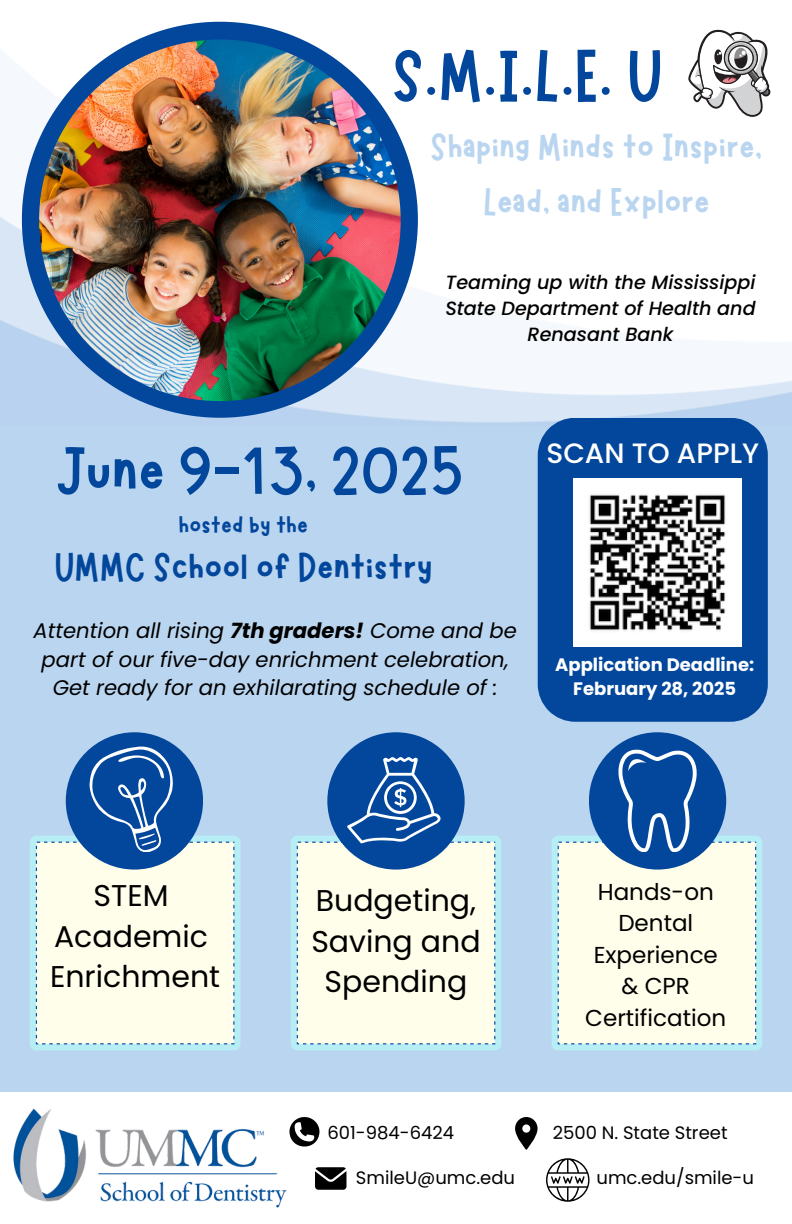
<style>
.page{position:relative;width:792px;height:1224px;background:#fff}
.page>*{position:absolute;margin:0;border:0;box-sizing:border-box;transform-origin:0 0}
.t1{font:75.2px "Marykate";color:#03479c}
.t2{font:68px "Marykate";color:#03479c}
.t3{font:42px "Marykate";color:#03479c}
.t4{font:40px/55.6px "Marykate";color:#bad5f0;text-align:center}
.t5{font:30px/40.4px "Poppins";color:#000;text-align:center}
.t6{font:500 28px "Poppins";color:#fff}
.t7{font:28px "Marykate";color:#03479c}
.t8{font:23px/31.6px "Poppins";color:#000;text-align:center}
.t9{font:italic 21.2px/28.4px "Poppins";color:#000;text-align:center}
.t10{font:italic 500 19.2px/26.2px "Poppins";color:#000;text-align:center}
.t11{font:18px "Poppins";color:#000}
.t12{font:700 18px/24px "Poppins";color:#fff;text-align:center}
.s1{font-weight:700}
</style>
<div class="page">
<svg style="left:22px;top:22px;width:396px;height:396px"></svg>
<img style="left:39px;top:40px;width:362px;height:361px;border-radius:50%">
<div style="left:0;top:426px;width:792px;height:798px;background:#bad5f0"></div>
<div style="left:0;top:1093px;width:792px;height:131px;background:#fff"></div>
<div style="left:30px;top:836px;width:211px;height:214px;background:#b7edf4;border-radius:7px"></div>
<div style="left:36px;top:842px;width:198px;height:202px;background:#fffeea"></div>
<div style="left:291px;top:836px;width:210px;height:214px;background:#b7edf4;border-radius:7px"></div>
<div style="left:297px;top:842px;width:198px;height:202px;background:#fffeea"></div>
<div style="left:327px;top:732px;width:138px;height:138px;background:#03479c;border-radius:50%"></div>
<div style="left:552px;top:836px;width:210px;height:214px;background:#b7edf4;border-radius:7px"></div>
<div style="left:558px;top:842px;width:198px;height:202px;background:#fffeea"></div>
<svg style="left:347px;top:757px;width:94px;height:87px"></svg>
<div style="left:66px;top:732px;width:137px;height:138px;background:#03479c;border-radius:50%"></div>
<div style="left:589px;top:732px;width:137px;height:138px;background:#03479c;border-radius:50%"></div>
<svg style="left:618px;top:750px;width:78px;height:102px"></svg>
<svg style="left:90px;top:747px;width:83px;height:105px"></svg>
<img style="left:13px;top:1108px;width:274px;height:100px">
<svg style="left:289px;top:1117px;width:30px;height:30px"></svg>
<svg style="left:315px;top:1167px;width:31px;height:23px"></svg>
<svg style="left:515px;top:1117px;width:23px;height:33px"></svg>
<svg style="left:546px;top:1158px;width:44px;height:44px"></svg>
<div style="left:538px;top:418px;width:230px;height:304px;background:#03479c"></div>
<svg style="left:688px;top:30px;width:82px;height:87px"></svg>
<img style="left:574px;top:479px;width:168px;height:168px">
<p class="t1" style="left:392px;top:27px;width:272px">S.M.I.L.E. U</p>
<p class="t4" style="left:430px;top:115px;width:334px">Shaping Minds to Inspire,<br>Lead, and Explore</p>
<h2 class="t10" style="left:445px;top:269px;width:312px">Teaming up with the Mississippi<br>State Department of Health and<br>Renasant Bank</h2>
<h5 class="t2" style="left:55px;top:427px;width:410px">June 9-13, 2025</h5>
<h5 class="t7" style="left:178px;top:507px;width:131px">hosted by the</h5>
<h3 class="t3" style="left:54px;top:540px;width:380px">UMMC School of Dentistry</h3>
<h6 class="t9" style="left:34px;top:617px;width:485px">Attention all rising <span class="s1">7th graders!</span> Come and be part of our five-day enrichment celebration,<br>Get ready for an exhilarating schedule of :</h6>
<p class="t6" style="left:546px;top:434px;width:214px">SCAN TO APPLY</p>
<p class="t12" style="left:555px;top:653px;width:201px">Application Deadline:<br>February 28, 2025</p>
<p class="t5" style="left:50px;top:876px;width:172px">STEM<br>Academic<br>Enrichment</p>
<h1 class="t5" style="left:311px;top:880px;width:171px">Budgeting,<br>Saving and<br>Spending</h1>
<p class="t8" style="left:585px;top:876px;width:143px">Hands-on<br>Dental<br>Experience &amp; CPR<br>Certification</p>
<h3 class="t11" style="left:327px;top:1120px;width:128px">601-984-6424</h3>
<p class="t11" style="left:356px;top:1166px;width:161px">SmileU@umc.edu</p>
<h4 class="t11" style="left:596px;top:1166px;width:159px">umc.edu/smile-u</h4>
<p class="t11" style="left:553px;top:1120px;width:176px">2500 N. State Street</p>
</div>
